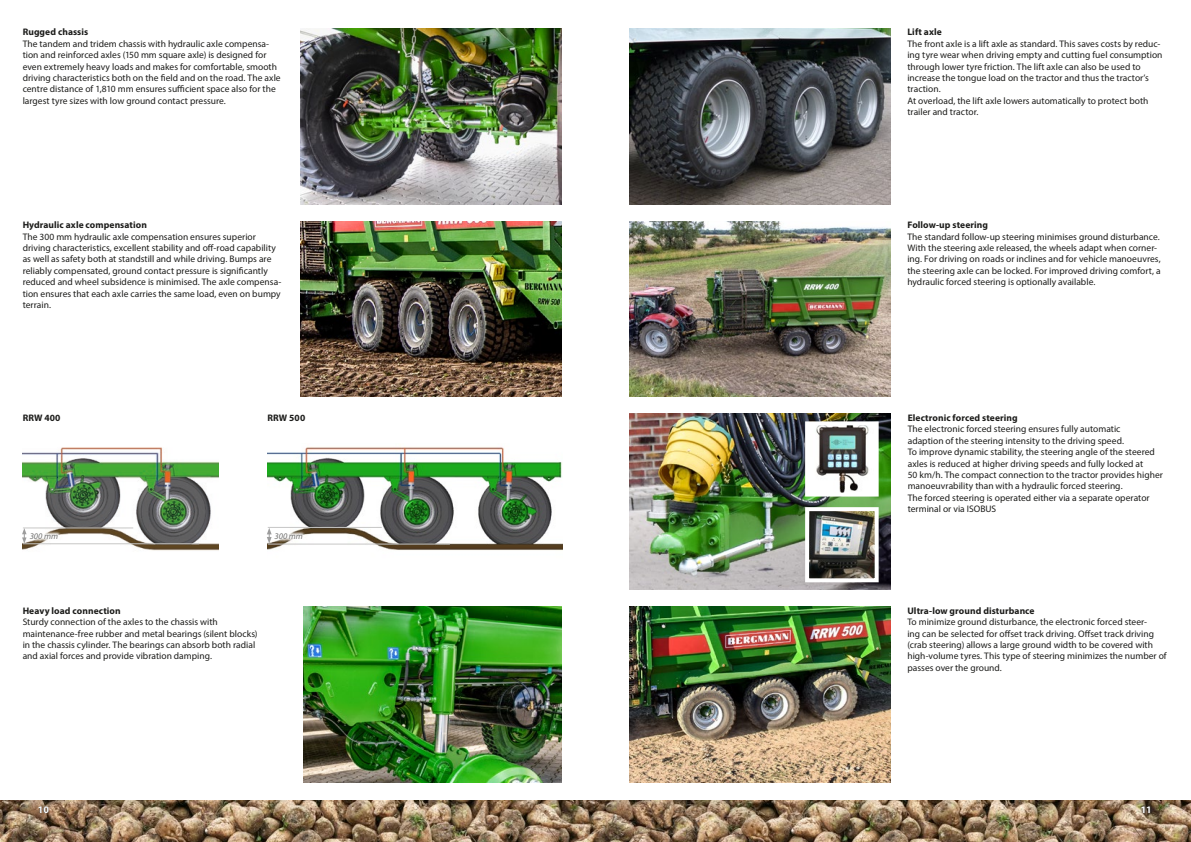
<style>
.page{position:relative;width:1191px;height:842px;background:#fff}
.page>*{position:absolute;margin:0;border:0;box-sizing:border-box;transform-origin:0 0}
.t1{font:700 10px "Myriad Pro";color:#fff}
.t2{font:9.5px/11.4px "Myriad Pro";color:#1d1d1b}
.t3{font:700 9.5px "Myriad Pro";letter-spacing:.01em;color:#1d1d1b}
.t4{font:italic 8.6px "Myriad Pro";color:#70706f}
</style>
<div class="page">
<img style="left:0;top:801px;width:1191px;height:41px">
<svg style="left:39px;top:806px;width:10px;height:7px"></svg>
<svg style="left:1138px;top:804px;width:15px;height:12px"></svg>
<img style="left:267px;top:447px;width:296px;height:103px">
<hr style="left:268px;top:527px;width:114px;height:1px;background:#c7c7c6">
<hr style="left:268px;top:544px;width:182px;height:1px;background:#c7c7c6">
<svg style="left:267px;top:528px;width:5px;height:16px"></svg>
<svg style="left:271px;top:529px;width:35px;height:14px"></svg>
<img style="left:629px;top:607px;width:261px;height:175px">
<img style="left:629px;top:414px;width:261px;height:176px">
<img style="left:300px;top:28px;width:261px;height:176px">
<img style="left:300px;top:221px;width:261px;height:176px">
<img style="left:629px;top:221px;width:261px;height:176px">
<img style="left:629px;top:28px;width:261px;height:176px">
<img style="left:303px;top:607px;width:258px;height:175px">
<img style="left:810px;top:426px;width:63px;height:66px">
<div style="left:805px;top:421px;width:73px;height:76px;border:4px solid #fff"></div>
<img style="left:810px;top:512px;width:63px;height:65px">
<div style="left:805px;top:507px;width:73px;height:75px;border:4px solid #fff"></div>
<img style="left:23px;top:447px;width:196px;height:104px">
<hr style="left:23px;top:528px;width:110px;height:1px;background:#c7c7c6">
<hr style="left:23px;top:544px;width:176px;height:1px;background:#c7c7c6">
<svg style="left:22px;top:528px;width:5px;height:16px"></svg>
<svg style="left:26px;top:530px;width:35px;height:12px"></svg>
<p class="t3" style="left:23px;top:26px;width:67px">Rugged chassis</p>
<p class="t2" style="left:23px;top:38px;width:259px">The tandem and tridem chassis with hydraulic axle compensa&shy;tion and reinforced axles (150 mm square axle) is designed for even extremely heavy loads and makes for comfortable, smooth driving characteristics both on the field and on the road. The axle centre distance of 1,810 mm ensures sufficient space also for the largest tyre sizes with low ground contact pressure.</p>
<p class="t3" style="left:23px;top:219px;width:126px">Hydraulic axle compensation</p>
<p class="t2" style="left:23px;top:231px;width:260px">The 300 mm hydraulic axle compensation ensures superior driving characteristics, excellent stability and off-road capability as well as safety both at standstill and while driving. Bumps are reliably compensated, ground contact pressure is significantly reduced and wheel subsidence is minimised. The axle compensa&shy;tion ensures that each axle carries the same load, even on bumpy terrain.</p>
<p class="t3" style="left:23px;top:412px;width:39px">RRW 400</p>
<p class="t3" style="left:267px;top:412px;width:39px">RRW 500</p>
<p class="t4" style="left:30px;top:531px;width:30px">300 mm</p>
<p class="t4" style="left:275px;top:530px;width:30px">300 mm</p>
<p class="t3" style="left:23px;top:604px;width:100px">Heavy load connection</p>
<p class="t2" style="left:23px;top:616px;width:236px">Sturdy connection of the axles to the chassis with maintenance-free rubber and metal bearings (silent blocks) in the chassis cylinder. The bearings can absorb both radial and axial forces and provide vibration damping.</p>
<p class="t3" style="left:907px;top:26px;width:36px">Lift axle</p>
<p class="t2" style="left:907px;top:38px;width:257px">The front axle is a lift axle as standard. This saves costs by reduc&shy;ing tyre wear when driving empty and cutting fuel consumption through lower tyre friction. The lift axle can also be used to increase the tongue load on the tractor and thus the tractor’s traction.<br>At overload, the lift axle lowers automatically to protect both trailer and tractor.</p>
<p class="t3" style="left:907px;top:219px;width:82px">Follow-up steering</p>
<p class="t2" style="left:907px;top:231px;width:255px">The standard follow-up steering minimises ground disturbance.<br>With the steering axle released, the wheels adapt when corner&shy;ing. For driving on roads or inclines and for vehicle manoeuvres, the steering axle can be locked. For improved driving comfort, a hydraulic forced steering is optionally available.</p>
<p class="t3" style="left:907px;top:412px;width:112px">Electronic forced steering</p>
<p class="t2" style="left:907px;top:423px;width:257px">The electronic forced steering ensures fully automatic<br>adaption of the steering intensity to the driving speed.<br>To improve dynamic stability, the steering angle of the steered axles is reduced at higher driving speeds and fully locked at<br>50 km/h. The compact connection to the tractor provides higher manoeuvrability than with a hydraulic forced steering.<br>The forced steering is operated either via a separate operator terminal or via ISOBUS</p>
<p class="t3" style="left:907px;top:604px;width:129px">Ultra-low ground disturbance</p>
<p class="t2" style="left:907px;top:616px;width:261px">To minimize ground disturbance, the electronic forced steer-<br>ing can be selected for offset track driving. Offset track driving (crab steering) allows a large ground width to be covered with high-volume tyres. This type of steering minimizes the number of passes over the ground.</p>
<p class="t1" style="left:38px;top:803px;width:13px">10</p>
<p class="t1" style="left:1140px;top:803px;width:13px">11</p>
</div>
